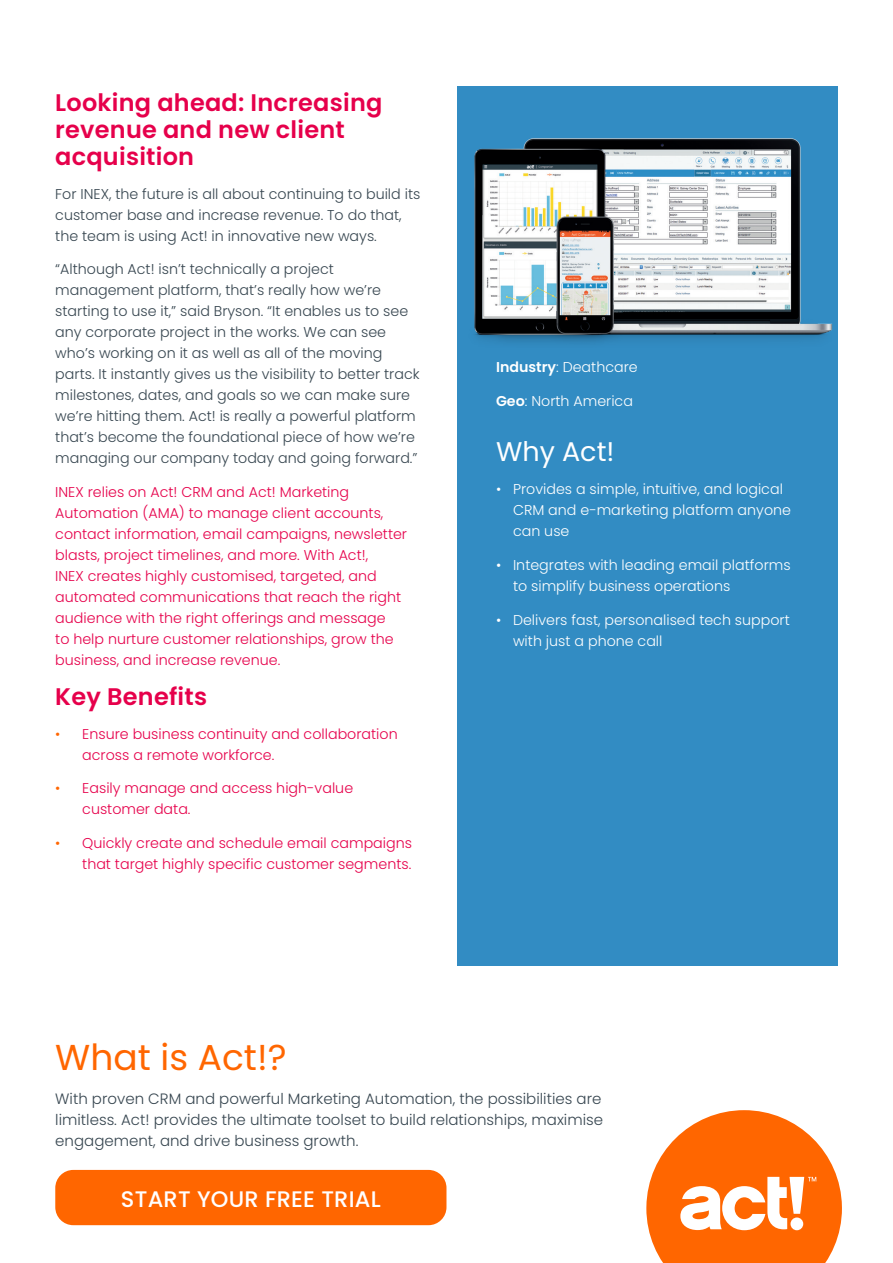
<style>
.page{position:relative;width:893px;height:1263px;background:#fff}
.page>*{position:absolute;margin:0;border:0;box-sizing:border-box;transform-origin:0 0}
.t1{font:36px "Poppins";color:#f60}
.Results_Bullets{font:27px "Poppins";color:#fff}
.Results_Bullets-2{font:600 24px/27px "Poppins";letter-spacing:.01em;color:#e6004b}
.t2{font:500 22.5px "Poppins";letter-spacing:.01em;color:#fff}
.t3{font:300 15px/21px "Poppins";color:#374650;text-align:justify}
.B1{font:300 14.25px/21px "Poppins";color:#374650}
.B1-2{font:300 14.25px/21px "Poppins";color:#e6004b}
.Results_Bullets-3{font:300 14.25px/21px "Poppins";color:#fff}
.s1{color:#f60}
.s2{font-weight:600}
</style>
<div class="page">
<svg style="left:646px;top:1110px;width:196px;height:153px"></svg>
<div style="left:457px;top:86px;width:381px;height:879px;background:#328cc3"></div>
<img style="left:474px;top:138px;width:359px;height:205px">
<div style="left:55px;top:1170px;width:391px;height:55px;background:#f60;border-radius:18px"></div>
<p class="Results_Bullets-2" style="left:55px;top:89px;width:329px">Looking ahead: Increasing revenue and new client acquisition</p>
<p class="B1" style="left:55px;top:183px;width:367px">For INEX, the future is all about continuing to build its customer base and increase revenue. To do that, the team is using Act! in innovative new ways.</p>
<p class="B1" style="left:55px;top:259px;width:366px">“Although Act! isn’t technically a project management platform, that’s really how we’re starting to use it,” said Bryson. “It enables us to see any corporate project in the works. We can see who’s working on it as well as all of the moving parts. It instantly gives us the visibility to better track milestones, dates, and goals so we can make sure we’re hitting them. Act! is really a powerful platform that’s become the foundational piece of how we’re managing our company today and going forward.”</p>
<p class="B1-2" style="left:55px;top:482px;width:353px">INEX relies on Act! CRM and Act! Marketing Automation (AMA) to manage client accounts, contact information, email campaigns, newsletter blasts, project timelines, and more. With Act!,<br>INEX creates highly customised, targeted, and automated communications that reach the right audience with the right offerings and message<br>to help nurture customer relationships, grow the business, and increase revenue.</p>
<p class="Results_Bullets-2" style="left:55px;top:683px;width:153px">Key Benefits</p>
<p class="B1-2" style="left:82px;top:723px;width:317px;text-indent:-27px"><span class="s1">•</span> Ensure business continuity and collaboration across a remote workforce.</p>
<p class="B1-2" style="left:82px;top:778px;width:272px;text-indent:-27px"><span class="s1">•</span> Easily manage and access high-value customer data.</p>
<p class="B1-2" style="left:55px;top:833px;width:358px;text-align:right"><span class="s1">•</span> Quickly create and schedule email campaigns that target highly specific customer segments.</p>
<p class="Results_Bullets-3" style="left:496px;top:357px;width:143px"><span class="s2">Industry</span>: Deathcare</p>
<p class="Results_Bullets-3" style="left:496px;top:390px;width:138px"><span class="s2">Geo</span>: North America</p>
<p class="Results_Bullets" style="left:496px;top:436px;width:120px">Why Act!</p>
<p class="Results_Bullets-3" style="left:513px;top:479px;width:280px;text-indent:-17px">• Provides a simple, intuitive, and logical<br>CRM and e-marketing platform anyone can use</p>
<p class="Results_Bullets-3" style="left:513px;top:555px;width:279px;text-indent:-17px">• Integrates with leading email platforms to simplify business operations</p>
<p class="Results_Bullets-3" style="left:513px;top:609px;width:278px;text-indent:-17px">• Delivers fast, personalised tech support with just a phone call</p>
<h1 class="t1" style="left:55px;top:1036px;width:233px">What is Act!?</h1>
<h1 class="t3" style="left:55px;top:1088px;width:549px">With proven CRM and powerful Marketing Automation, the possibilities are limitless. Act! provides the ultimate toolset to build relationships, maximise engagement, and drive business growth.</h1>
<h1 class="t2" style="left:121px;top:1186px;width:261px">START YOUR FREE TRIAL</h1>
</div>
